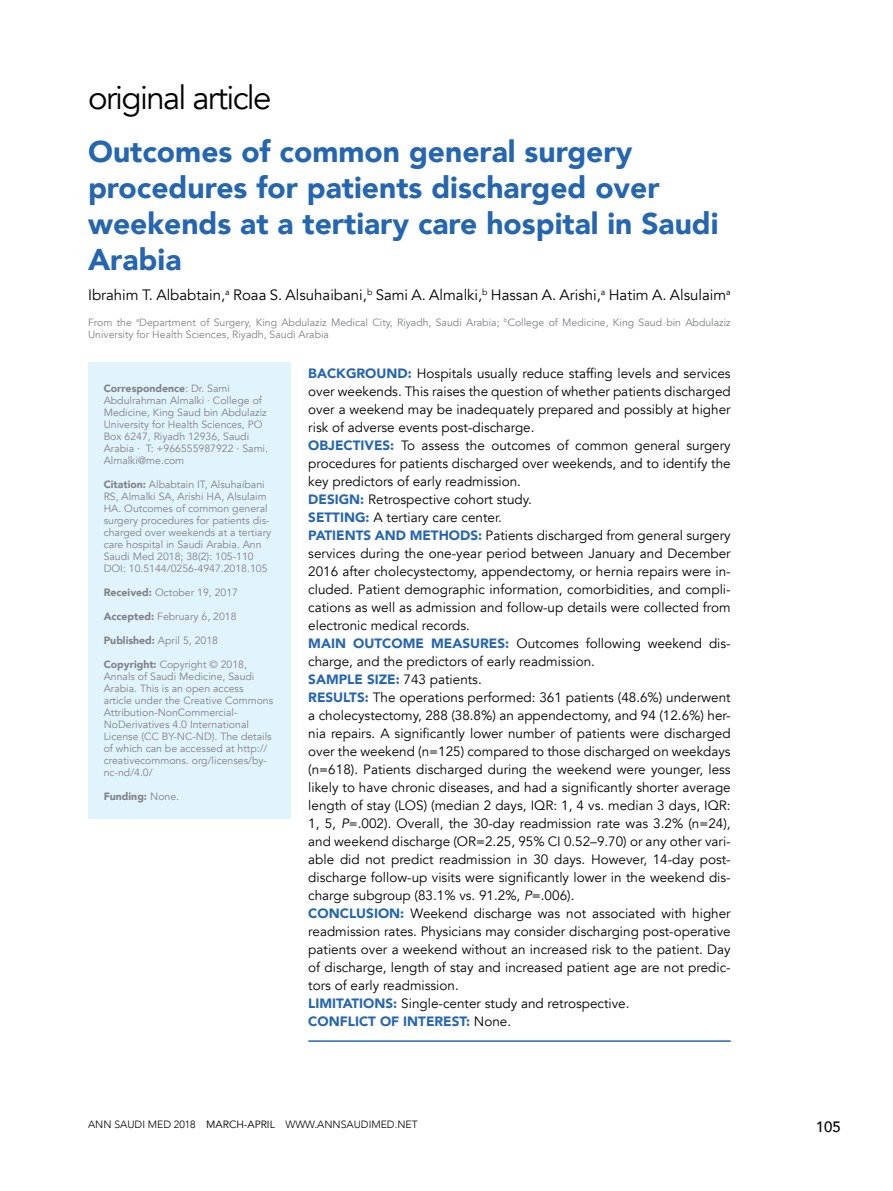
<style>
.page{position:relative;width:893px;height:1191px;background:#fff}
.page>*{position:absolute;margin:0;border:0;box-sizing:border-box;transform-origin:0 0}
.t1{font:33px "Avenir";letter-spacing:-.05em;color:#000}
.t2{font:900 30px/36px "Avenir";color:#2566b1}
.t3{font:15px "Avenir";color:#000}
.t4{font:500 15px "Avenir";color:#000}
.t5{font:13.5px/18px "Avenir";color:#000}
.t6{font:10.5px/12px "Avenir";color:#808285}
.t7{font:300 10.5px "Avenir";color:#000}
.t8{font:900 10.5px "Avenir";color:#808285}
.s1{font-weight:900}
.s2{font-weight:400}
.s3{font-weight:900;color:#2566b1}
.s4{font-style:italic}
</style>
<div class="page">
<div style="left:88px;top:362px;width:202px;height:457px;background:#e1f4fd"></div>
<hr style="left:308px;top:1040px;width:423px;height:1px;background:#2566b1">
<h1 class="t1" style="left:88px;top:78px;width:185px">original article</h1>
<h2 class="t2" style="left:88px;top:133px;width:632px">Outcomes of common general surgery procedures for patients discharged over weekends at a tertiary care hospital in Saudi<br>Arabia</h2>
<p class="t3" style="left:88px;top:286px;width:644px">Ibrahim T. Albabtain,<sup>a</sup> Roaa S. Alsuhaibani,<sup>b</sup> Sami A. Almalki,<sup>b</sup> Hassan A. Arishi,<sup>a</sup> Hatim A. Alsulaim<sup>a</sup></p>
<p class="t6" style="left:88px;top:316px;width:644px">From the <sup>a</sup>Department of Surgery, King Abdulaziz Medical City, Riyadh, Saudi Arabia; <sup>b</sup>College of Medicine, King Saud bin Abdulaziz<br>University for Health Sciences, Riyadh, Saudi Arabia</p>
<p class="t6" style="left:104px;top:382px;width:166px"><span class="s1">Correspondence</span>: Dr. Sami<br>Abdulrahman Almalki ∙ College of<br>Medicine, King Saud bin Abdulaziz<br>University for Health Sciences, PO<br>Box 6247, Riyadh 12936, Saudi<br>Arabia ∙ T: +966555987922 ∙ Sami.<br>Almalki@me.com</p>
<p class="t6" style="left:104px;top:478px;width:169px"><span class="s1">Citation:</span> Albabtain IT, Alsuhaibani RS, Almalki SA, Arishi HA, Alsulaim HA. Outcomes of common general surgery procedures for patients dis&shy;charged over weekends at a tertiary care hospital in Saudi Arabia. Ann Saudi Med 2018; 38(2): 105-110<br>DOI: 10.5144/0256-4947.2018.105</p>
<p class="t6" style="left:104px;top:586px;width:136px"><span class="s1">Received:</span> October 19, 2017</p>
<p class="t6" style="left:104px;top:610px;width:134px"><span class="s1">Accepted:</span> February 6, 2018</p>
<p class="t6" style="left:104px;top:634px;width:116px"><span class="s1">Published:</span> April 5, 2018</p>
<p class="t6" style="left:104px;top:658px;width:171px"><span class="s1">Copyright:</span> Copyright © 2018,<br>Annals of Saudi Medicine, Saudi<br>Arabia. This is an open access article under the Creative Commons<br>Attribution-NonCommercial-<br>NoDerivatives 4.0 International<br>License (CC BY-NC-ND). The details of which can be accessed at http:// creativecommons. org/licenses/by&shy;nc-nd/4.0/</p>
<p class="t8" style="left:104px;top:787px;width:77px">Funding: <span class="s2">None.</span></p>
<p class="t5" style="left:308px;top:365px;width:424px"><span class="s3">BACKGROUND:</span> Hospitals usually reduce staffing levels and services over weekends. This raises the question of whether patients discharged over a weekend may be inadequately prepared and possibly at higher risk of adverse events post-discharge.<br><span class="s3">OBJECTIVES:</span> To assess the outcomes of common general surgery procedures for patients discharged over weekends, and to identify the key predictors of early readmission.<br><span class="s3">DESIGN:</span> Retrospective cohort study.<br><span class="s3">SETTING:</span> A tertiary care center.<br><span class="s3">PATIENTS AND METHODS:</span> Patients discharged from general surgery services during the one-year period between January and December 2016 after cholecystectomy, appendectomy, or hernia repairs were in&shy;cluded. Patient demographic information, comorbidities, and compli&shy;cations as well as admission and follow-up details were collected from electronic medical records.<br><span class="s3">MAIN OUTCOME MEASURES:</span> Outcomes following weekend dis&shy;charge, and the predictors of early readmission.<br><span class="s3">SAMPLE SIZE:</span> 743 patients.<br><span class="s3">RESULTS:</span> The operations performed: 361 patients (48.6%) underwent a cholecystectomy, 288 (38.8%) an appendectomy, and 94 (12.6%) her&shy;nia repairs. A significantly lower number of patients were discharged over the weekend (n=125) compared to those discharged on weekdays (n=618). Patients discharged during the weekend were younger, less likely to have chronic diseases, and had a significantly shorter average length of stay (LOS) (median 2 days, IQR: 1, 4 vs. median 3 days, IQR:<br>1, 5, <span class="s4">P</span>=.002). Overall, the 30-day readmission rate was 3.2% (n=24), and weekend discharge (OR=2.25, 95% CI 0.52–9.70) or any other vari&shy;able did not predict readmission in 30 days. However, 14-day post&shy;discharge follow-up visits were significantly lower in the weekend dis&shy;charge subgroup (83.1% vs. 91.2%, <span class="s4">P</span>=.006).<br><span class="s3">CONCLUSION:</span> Weekend discharge was not associated with higher readmission rates. Physicians may consider discharging post-operative patients over a weekend without an increased risk to the patient. Day of discharge, length of stay and increased patient age are not predic&shy;tors of early readmission.<br><span class="s3">LIMITATIONS:</span> Single-center study and retrospective.<br><span class="s3">CONFLICT OF INTEREST:</span> None.</p>
<p class="t7" style="left:88px;top:1118px;width:331px">ANN SAUDI MED 2018 <span class="s2">MARCH-APRIL</span> WWW.ANNSAUDIMED.NET</p>
<p class="t4" style="left:816px;top:1113px;width:27px">105</p>
</div>
